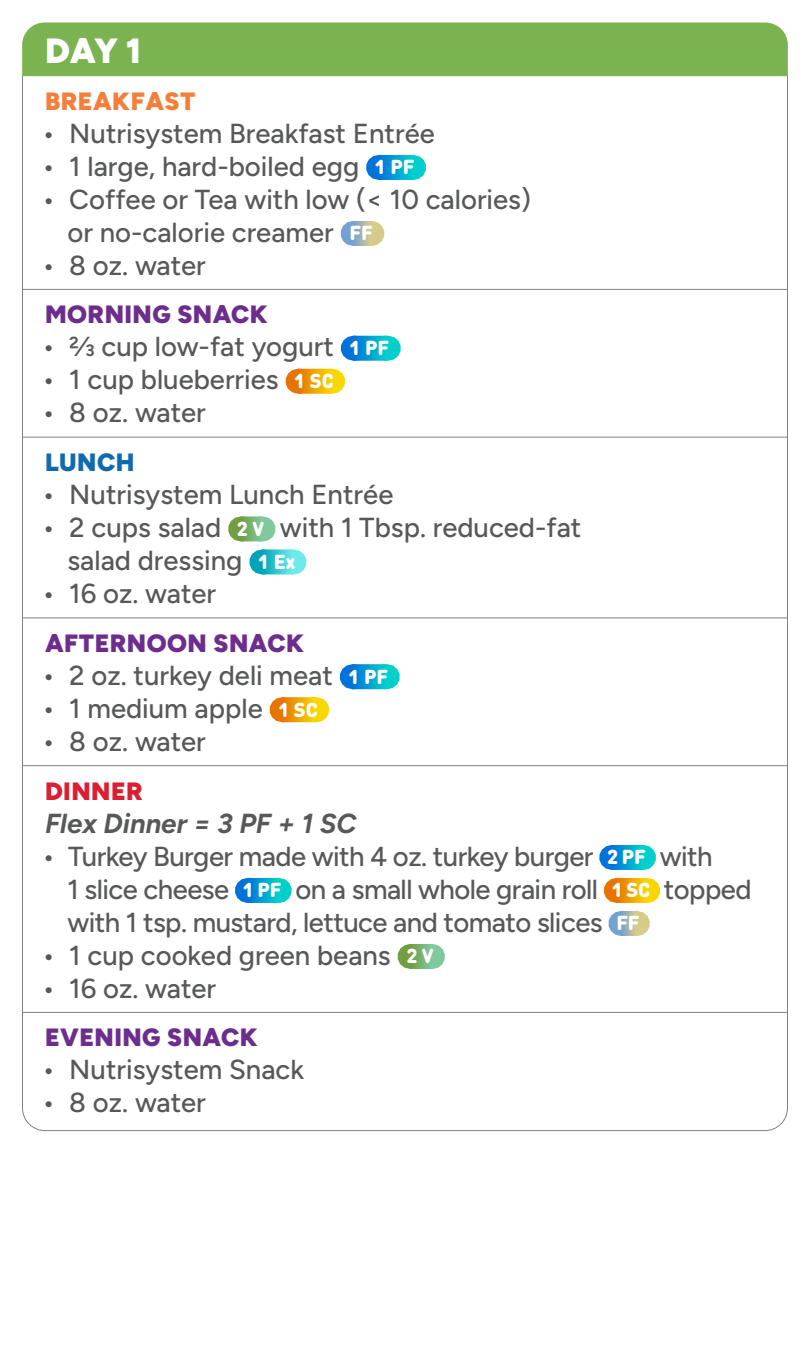
<style>
.page{position:relative;width:810px;height:1350px;background:#fff}
.page>*{position:absolute;margin:0;border:0;box-sizing:border-box;transform-origin:0 0}
.Day_Header{font:900 35px "Figtree";color:#fff}
.t1{font:500 27.5px/33px "Figtree";color:#57585a}
.t2{font:500 27.5px/33px "Figtree";letter-spacing:-.02em;color:#57585a}
.Flex_Paragraph{font:italic 700 27.5px "Figtree";color:#57585a}
.Meal{font:900 25px "Figtree";letter-spacing:.02em;color:#6d2d8c}
.Meal_-_Top{font:900 25px "Figtree";letter-spacing:.02em;color:#f47f3b}
.Meal-2{font:900 25px "Figtree";letter-spacing:.02em;color:#dc1e31}
.Meal-3{font:900 25px "Figtree";letter-spacing:.02em;color:#126aae}
.s1{font-family:"DIN Round OT";font-weight:900;font-size:20px;color:#fff}
</style>
<div class="page">
<div style="left:22px;top:22px;width:766px;height:53px;background:#7bb350"></div>
<hr style="left:22px;top:76px;width:1px;height:40px;background:#808285">
<hr style="left:787px;top:76px;width:1px;height:40px;background:#808285">
<hr style="left:22px;top:75px;width:766px;height:1px;background:#7bb350">
<hr style="left:22px;top:110px;width:1px;height:183px;background:#808285">
<hr style="left:787px;top:110px;width:1px;height:183px;background:#808285">
<svg style="left:379px;top:155px;width:16px;height:25px"></svg>
<svg style="left:378px;top:155px;width:1px;height:25px"></svg>
<svg style="left:395px;top:155px;width:17px;height:25px"></svg>
<svg style="left:354px;top:221px;width:7px;height:25px"></svg>
<svg style="left:353px;top:221px;width:1px;height:25px"></svg>
<svg style="left:361px;top:221px;width:10px;height:25px"></svg>
<hr style="left:22px;top:286px;width:1px;height:44px;background:#808285">
<hr style="left:787px;top:286px;width:1px;height:44px;background:#808285">
<hr style="left:22px;top:289px;width:766px;height:1px;background:#808285">
<hr style="left:22px;top:323px;width:1px;height:118px;background:#808285">
<hr style="left:787px;top:323px;width:1px;height:118px;background:#808285">
<svg style="left:354px;top:336px;width:16px;height:25px"></svg>
<svg style="left:353px;top:336px;width:1px;height:25px"></svg>
<svg style="left:370px;top:336px;width:17px;height:25px"></svg>
<svg style="left:299px;top:369px;width:15px;height:25px"></svg>
<svg style="left:298px;top:369px;width:1px;height:25px"></svg>
<svg style="left:314px;top:369px;width:17px;height:25px"></svg>
<hr style="left:22px;top:434px;width:1px;height:43px;background:#808285">
<hr style="left:787px;top:434px;width:1px;height:43px;background:#808285">
<hr style="left:22px;top:437px;width:766px;height:1px;background:#808285">
<hr style="left:22px;top:471px;width:1px;height:150px;background:#808285">
<hr style="left:787px;top:471px;width:1px;height:150px;background:#808285">
<svg style="left:242px;top:516px;width:9px;height:25px"></svg>
<svg style="left:241px;top:516px;width:1px;height:25px"></svg>
<svg style="left:251px;top:516px;width:11px;height:25px"></svg>
<svg style="left:263px;top:549px;width:14px;height:25px"></svg>
<svg style="left:262px;top:549px;width:1px;height:25px"></svg>
<svg style="left:277px;top:549px;width:16px;height:25px"></svg>
<hr style="left:22px;top:614px;width:1px;height:44px;background:#808285">
<hr style="left:787px;top:614px;width:1px;height:44px;background:#808285">
<hr style="left:22px;top:617px;width:766px;height:1px;background:#808285">
<hr style="left:22px;top:652px;width:1px;height:117px;background:#808285">
<hr style="left:787px;top:652px;width:1px;height:117px;background:#808285">
<svg style="left:353px;top:664px;width:16px;height:25px"></svg>
<svg style="left:352px;top:664px;width:1px;height:25px"></svg>
<svg style="left:369px;top:664px;width:17px;height:25px"></svg>
<svg style="left:283px;top:697px;width:15px;height:25px"></svg>
<svg style="left:282px;top:697px;width:1px;height:25px"></svg>
<svg style="left:298px;top:697px;width:17px;height:25px"></svg>
<hr style="left:22px;top:762px;width:1px;height:44px;background:#808285">
<hr style="left:787px;top:762px;width:1px;height:44px;background:#808285">
<hr style="left:22px;top:765px;width:766px;height:1px;background:#808285">
<hr style="left:22px;top:800px;width:1px;height:216px;background:#808285">
<hr style="left:787px;top:800px;width:1px;height:216px;background:#808285">
<svg style="left:613px;top:845px;width:13px;height:25px"></svg>
<svg style="left:612px;top:845px;width:1px;height:25px"></svg>
<svg style="left:626px;top:845px;width:16px;height:25px"></svg>
<svg style="left:248px;top:878px;width:14px;height:25px"></svg>
<svg style="left:247px;top:878px;width:1px;height:25px"></svg>
<svg style="left:262px;top:878px;width:16px;height:25px"></svg>
<svg style="left:617px;top:878px;width:14px;height:25px"></svg>
<svg style="left:616px;top:878px;width:1px;height:25px"></svg>
<svg style="left:631px;top:878px;width:15px;height:25px"></svg>
<svg style="left:622px;top:911px;width:6px;height:25px"></svg>
<svg style="left:621px;top:911px;width:1px;height:25px"></svg>
<svg style="left:628px;top:911px;width:8px;height:25px"></svg>
<svg style="left:411px;top:944px;width:9px;height:25px"></svg>
<svg style="left:410px;top:944px;width:1px;height:25px"></svg>
<svg style="left:420px;top:944px;width:11px;height:25px"></svg>
<hr style="left:22px;top:1009px;width:1px;height:44px;background:#808285">
<hr style="left:787px;top:1009px;width:1px;height:44px;background:#808285">
<hr style="left:22px;top:1012px;width:766px;height:1px;background:#808285">
<hr style="left:22px;top:1046px;width:1px;height:52px;background:#808285">
<hr style="left:787px;top:1046px;width:1px;height:52px;background:#808285">
<svg style="left:22px;top:1098px;width:766px;height:33px"></svg>
<p class="Day_Header" style="left:45px;top:29px;width:98px">DAY 1</p>
<p class="Meal_-_Top" style="left:45px;top:85px;width:152px">BREAKFAST</p>
<p class="t1" style="left:42px;top:117px;width:394px">• Nutrisystem Breakfast Entrée</p>
<p class="t1" style="left:42px;top:150px;width:374px">• 1 large, hard-boiled egg <span class="s1">1 PF</span></p>
<p class="t1" style="left:68px;top:183px;width:465px;text-indent:-25px">• Coffee or Tea with low (&lt; 10 calories) or no-calorie creamer <span class="s1">FF</span></p>
<p class="t1" style="left:42px;top:249px;width:165px">• 8 oz. water</p>
<p class="Meal" style="left:45px;top:299px;width:224px">MORNING SNACK</p>
<p class="t1" style="left:42px;top:330px;width:349px">• 2/3 cup low-fat yogurt <span class="s1">1 PF</span></p>
<p class="t1" style="left:42px;top:363px;width:293px">• 1 cup blueberries <span class="s1">1 SC</span></p>
<p class="t1" style="left:42px;top:396px;width:165px">• 8 oz. water</p>
<p class="Meal-3" style="left:45px;top:447px;width:91px">LUNCH</p>
<p class="t1" style="left:42px;top:478px;width:353px">• Nutrisystem Lunch Entrée</p>
<p class="t1" style="left:68px;top:511px;width:515px;text-indent:-25px">• 2 cups salad <span class="s1">2 V</span> with 1 Tbsp. reduced-fat salad dressing <span class="s1">1 Ex</span></p>
<p class="t1" style="left:42px;top:577px;width:175px">• 16 oz. water</p>
<p class="Meal" style="left:45px;top:627px;width:261px">AFTERNOON SNACK</p>
<p class="t1" style="left:42px;top:659px;width:348px">• 2 oz. turkey deli meat <span class="s1">1 PF</span></p>
<p class="t1" style="left:42px;top:692px;width:277px">• 1 medium apple <span class="s1">1 SC</span></p>
<p class="t1" style="left:42px;top:725px;width:165px">• 8 oz. water</p>
<p class="Meal-2" style="left:45px;top:775px;width:99px">DINNER</p>
<p class="Flex_Paragraph" style="left:45px;top:807px;width:313px">Flex Dinner = 3 PF + 1 SC</p>
<p class="t2" style="left:68px;top:840px;width:686px;text-indent:-25px">• Turkey Burger made with 4 oz. turkey burger <span class="s1">2 PF</span> with<br>1 slice cheese <span class="s1">1 PF</span> on a small whole grain roll <span class="s1">1 SC</span> topped with 1 tsp. mustard, lettuce and tomato slices <span class="s1">FF</span></p>
<p class="t1" style="left:42px;top:939px;width:393px">• 1 cup cooked green beans <span class="s1">2 V</span></p>
<p class="t1" style="left:42px;top:972px;width:175px">• 16 oz. water</p>
<p class="Meal" style="left:45px;top:1022px;width:214px">EVENING SNACK</p>
<p class="t1" style="left:42px;top:1053px;width:263px">• Nutrisystem Snack</p>
<p class="t1" style="left:42px;top:1086px;width:165px">• 8 oz. water</p>
</div>
